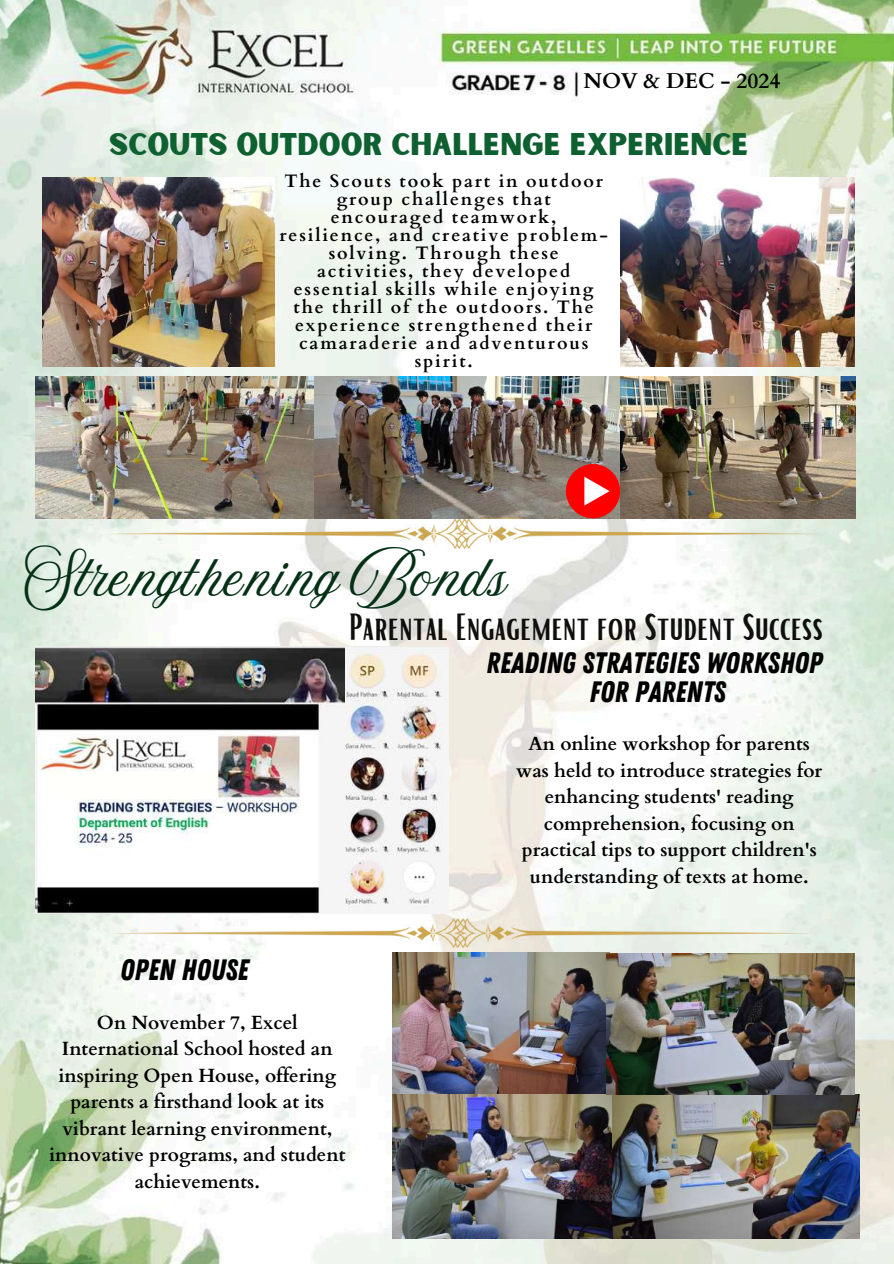
<style>
.page{position:relative;width:894px;height:1264px;background:#fff}
.page>*{position:absolute;margin:0;border:0;box-sizing:border-box;transform-origin:0 0}
.t1{font:48.6px "Amoresa";color:#043016}
.t2{font:36.75px "Bright";color:#100f0d}
.t3{font:30px "Sunborn Sans One";color:#0f6030}
.t4{font:29.4px/28.7px "Zing Rust Base";color:#000;text-align:center}
.t5{font:700 21.45px "Cardo";color:#000}
.t6{font:700 19.2px/26.5px "Cardo";color:#000;text-align:center}
.t7{font:700 18px/18px "Cardo";letter-spacing:.1em;color:#000;text-align:center}
</style>
<div class="page">
<img style="left:0;top:0;width:893px;height:1263px">
<img style="left:392px;top:952px;width:217px;height:142px">
<img style="left:392px;top:1094px;width:467px;height:144px">
<img style="left:36px;top:647px;width:412px;height:266px">
<img style="left:109px;top:918px;width:701px;height:29px">
<img style="left:105px;top:518px;width:714px;height:30px">
<img style="left:35px;top:376px;width:819px;height:142px">
<img style="left:42px;top:177px;width:232px;height:189px">
<img style="left:620px;top:177px;width:234px;height:189px">
<svg style="left:565px;top:464px;width:54px;height:54px"></svg>
<img style="left:606px;top:953px;width:248px;height:141px">
<p class="t5" style="left:583px;top:67px;width:198px">NOV &amp; DEC - 2024</p>
<h3 class="t3" style="left:109px;top:125px;width:640px">SCOUTS OUTDOOR CHALLENGE EXPERIENCE</h3>
<p class="t7" style="left:279px;top:172px;width:330px">The Scouts took part in outdoor group challenges that encouraged teamwork, resilience, and creative problem&shy;solving. Through these activities, they developed essential skills while enjoying the thrill of the outdoors. The experience strengthened their camaraderie and adventurous spirit.</p>
<h1 class="t1" style="left:25px;top:551px;width:482px">Strengthening Bonds</h1>
<h2 class="t2" style="left:348px;top:602px;width:475px">Parental Engagement for Student Success</h2>
<h3 class="t4" style="left:120px;top:956px;width:130px">OPEN HOUSE</h3>
<p class="t6" style="left:49px;top:1009px;width:298px">On November 7, Excel<br>International School hosted an inspiring Open House, offering parents a firsthand look at its vibrant learning environment, innovative programs, and student achievements.</p>
<h3 class="t4" style="left:486px;top:649px;width:337px">READING STRATEGIES WORKSHOP<br>FOR PARENTS</h3>
<p class="t6" style="left:516px;top:731px;width:307px">An online workshop for parents was held to introduce strategies for enhancing students' reading comprehension, focusing on practical tips to support children's understanding of texts at home.</p>
</div>
